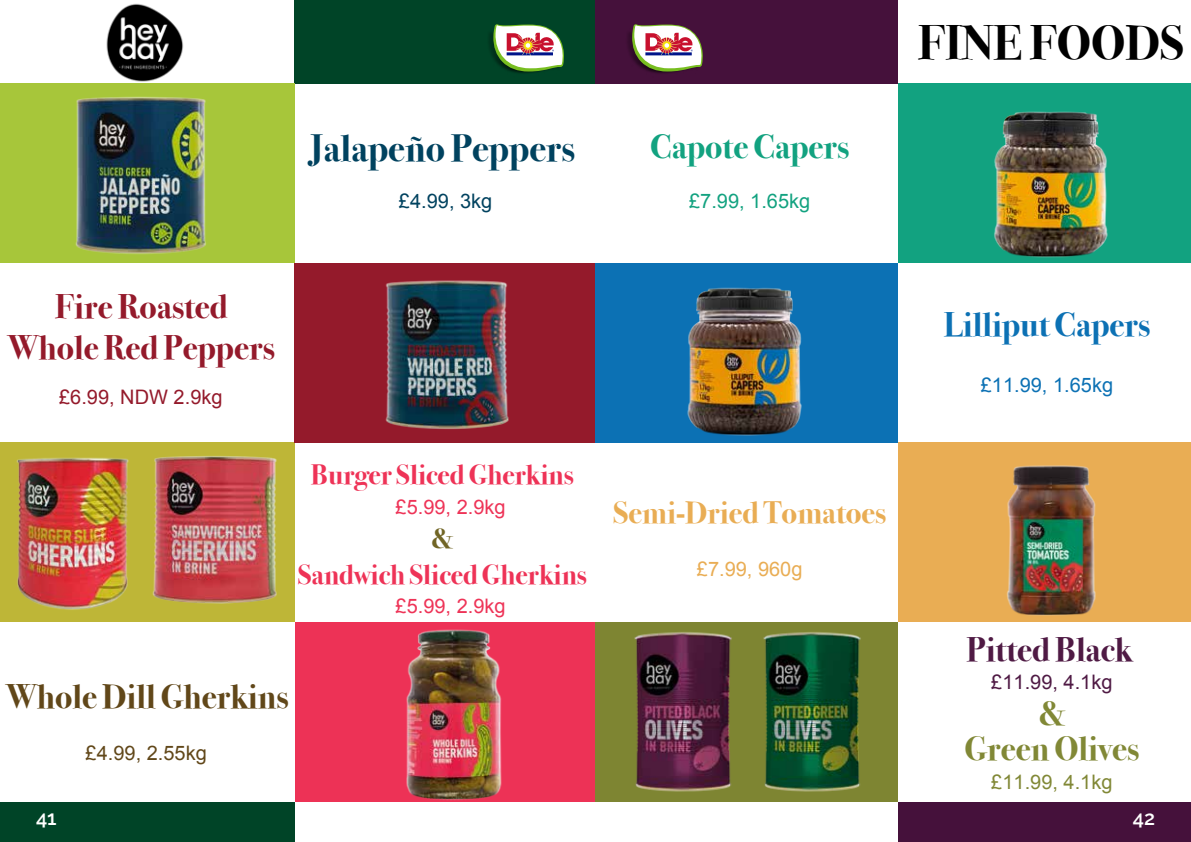
<style>
.page{position:relative;width:1191px;height:842px;background:#fff}
.page>*{position:absolute;margin:0;border:0;box-sizing:border-box;transform-origin:0 0}
.t1{font:700 48.4px "Bodoni Svty Two OSITCTT";color:#000}
.t2{font:700 38px "Bodoni Svty Two OSITCTT";color:#00425f}
.t3{font:700 34.1px/40.9px "Bodoni Svty Two OSITCTT";color:#941a2b;text-align:center}
.t4{font:700 34.1px "Bodoni Svty Two OSITCTT";color:#614719}
.t5{font:700 34.1px "Bodoni Svty Two OSITCTT";color:#0c71b4}
.t6{font:700 34.1px "Bodoni Svty Two OSITCTT";color:#12a280}
.t7{font:700 34.1px "Bodoni Svty Two OSITCTT";color:#818836}
.t8{font:700 34.1px "Bodoni Svty Two OSITCTT";color:#4f1a44}
.t9{font:700 31px "Bodoni Svty Two OSITCTT";color:#e9ad54}
.t10{font:700 28px "Bodoni Svty Two OSITCTT";color:#ee3357}
.t11{font:700 28px "Bodoni Svty Two OSITCTT";color:#716525}
.t12{font:20px "Arial";color:#ee3357}
.t13{font:20px "Arial";color:#941a2b}
.t14{font:20px "Arial";color:#0c71b4}
.t15{font:20px "Arial";color:#614719}
.t16{font:20px "Arial";color:#4f1a44}
.t17{font:20px "Arial";color:#12a280}
.t18{font:20px "Arial";color:#818836}
.t19{font:20px "Arial";color:#e9ad54}
.t20{font:20px "Arial";color:#00425f}
.t21{font:100 20px "Raleway";color:#fff}
</style>
<div class="page">
<div style="left:294px;top:0;width:301px;height:83px;background:#004427"></div>
<div style="left:0;top:802px;width:294px;height:40px;background:#004427"></div>
<div style="left:294px;top:263px;width:301px;height:179px;background:#941a2b"></div>
<div style="left:294px;top:622px;width:301px;height:180px;background:#ed3256"></div>
<div style="left:0;top:83px;width:290px;height:180px;background:#a7c63a"></div>
<img style="left:67px;top:164px;width:148px;height:98px">
<img style="left:377px;top:280px;width:139px;height:163px">
<img style="left:287px;top:442px;width:73px;height:245px">
<img style="left:212px;top:442px;width:75px;height:180px">
<img style="left:321px;top:545px;width:39px;height:142px">
<img style="left:406px;top:629px;width:96px;height:171px">
<img style="left:0;top:442px;width:212px;height:180px">
<img style="left:11px;top:453px;width:127px;height:160px">
<img style="left:22px;top:83px;width:245px;height:81px">
<img style="left:100px;top:3px;width:89px;height:85px">
<svg style="left:493px;top:24px;width:71px;height:48px;background:#afa896"></svg>
<div style="left:595px;top:0;width:303px;height:83px;background:#45113b"></div>
<div style="left:898px;top:802px;width:293px;height:40px;background:#45113b"></div>
<div style="left:595px;top:622px;width:303px;height:180px;background:#7e8532"></div>
<div style="left:898px;top:83px;width:293px;height:180px;background:#12a280"></div>
<div style="left:595px;top:263px;width:303px;height:179px;background:#0c71b4"></div>
<div style="left:898px;top:442px;width:293px;height:180px;background:#e9ad54"></div>
<img style="left:1007px;top:465px;width:89px;height:151px">
<img style="left:674px;top:287px;width:142px;height:156px">
<img style="left:994px;top:111px;width:114px;height:147px">
<img style="left:634px;top:632px;width:45px;height:160px">
<img style="left:679px;top:632px;width:53px;height:160px">
<img style="left:763px;top:632px;width:98px;height:160px">
<svg style="left:632px;top:24px;width:71px;height:48px;background:#baa099"></svg>
<h2 class="t2" style="left:307px;top:126px;width:269px">Jalapeño Peppers</h2>
<p class="t20" style="left:399px;top:188px;width:95px">£4.99, 3kg</p>
<p class="t6" style="left:650px;top:126px;width:200px">Capote Capers</p>
<p class="t17" style="left:689px;top:188px;width:123px">£7.99, 1.65kg</p>
<h1 class="t1" style="left:918px;top:15px;width:267px">FINE FOODS</h1>
<p class="t3" style="left:8px;top:287px;width:268px">Fire Roasted<br>Whole Red Peppers</p>
<p class="t13" style="left:59px;top:384px;width:165px">£6.99, NDW 2.9kg</p>
<p class="t10" style="left:311px;top:458px;width:264px">Burger Sliced Gherkins</p>
<p class="t11" style="left:431px;top:522px;width:24px">&amp;</p>
<p class="t12" style="left:395px;top:494px;width:112px">£5.99, 2.9kg</p>
<p class="t10" style="left:298px;top:558px;width:290px">Sandwich Sliced Gherkins</p>
<p class="t12" style="left:395px;top:592px;width:112px">£5.99, 2.9kg</p>
<p class="t4" style="left:6px;top:676px;width:284px">Whole Dill Gherkins</p>
<p class="t15" style="left:86px;top:740px;width:123px">£4.99, 2.55kg</p>
<p class="t9" style="left:613px;top:494px;width:274px">Semi-Dried Tomatoes</p>
<p class="t19" style="left:697px;top:556px;width:107px">£7.99, 960g</p>
<p class="t5" style="left:943px;top:305px;width:208px">Lilliput Capers</p>
<p class="t14" style="left:980px;top:372px;width:134px">£11.99, 1.65kg</p>
<p class="t8" style="left:966px;top:629px;width:167px">Pitted Black</p>
<p class="t16" style="left:991px;top:669px;width:123px">£11.99, 4.1kg</p>
<p class="t7" style="left:1038px;top:694px;width:29px">&amp;</p>
<p class="t7" style="left:964px;top:729px;width:176px">Green Olives</p>
<p class="t18" style="left:991px;top:769px;width:123px">£11.99, 4.1kg</p>
<p class="t21" style="left:36px;top:802px;width:22px">41</p>
<p class="t21" style="left:1132px;top:802px;width:24px">42</p>
</div>
